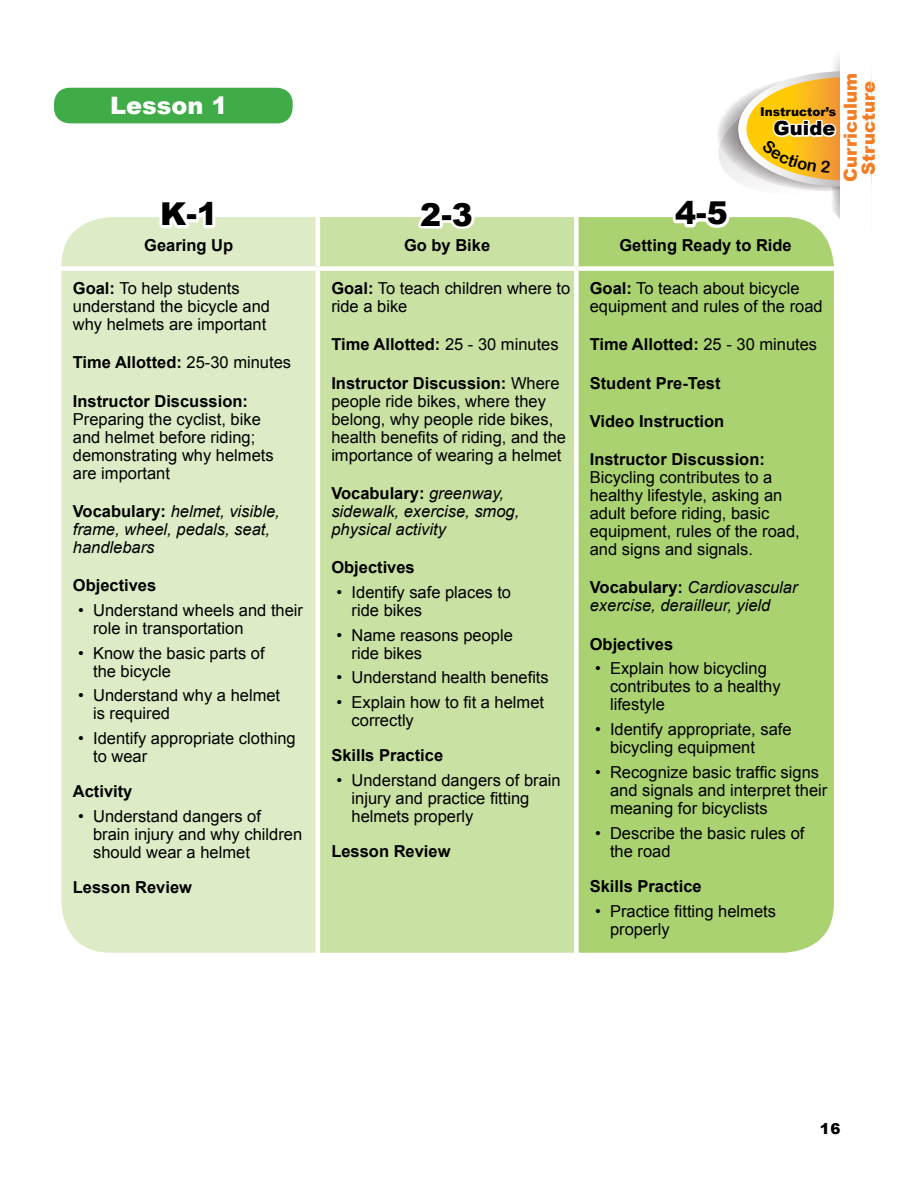
<style>
.page{position:relative;width:918px;height:1188px;background:#fff}
.page>*{position:absolute;margin:0;border:0;box-sizing:border-box;transform-origin:0 0}
.t1{font:900 31.5px "Arial";color:#000}
.t2{font:900 24px "Arial";color:#fff}
.t3{font:900 19.5px "Arial";color:#000}
.t4{font:900 18px/18px "Arial";color:#f47c22;text-align:center}
.t5{font:16.5px/18px "Arial";color:#000}
.t6{font:700 16.5px "Arial";color:#000}
.t7{font:italic 16.5px/18px "Arial";color:#000}
.t8{font:900 15px "Arial";color:#000}
.t9{font:900 12px "Arial";color:#000}
.s1{font-weight:700}
.s2{font-weight:400}
.s3{font-weight:700;font-style:normal}
</style>
<div class="page">
<div style="left:55px;top:89px;width:237px;height:34px;background:#40ac48;border-radius:15px"></div>
<div style="left:54px;top:88px;width:239px;height:35px;border:2px solid #40ac48;border-radius:15px"></div>
<div style="left:62px;top:218px;width:254px;height:734px;background:#ddecc6"></div>
<div style="left:320px;top:218px;width:254px;height:734px;background:#c9e1a3"></div>
<div style="left:579px;top:218px;width:254px;height:734px;background:#abd271"></div>
<div style="left:316px;top:266px;width:260px;height:5px;background:#fff"></div>
<div style="left:576px;top:266px;width:259px;height:5px;background:#fff"></div>
<div style="left:59px;top:266px;width:257px;height:5px;background:#fff"></div>
<div style="left:39px;top:195px;width:817px;height:780px;border:22px solid #fff;border-radius:61px"></div>
<svg style="left:414px;top:195px;width:65px;height:39px"></svg>
<svg style="left:156px;top:195px;width:62px;height:36px"></svg>
<svg style="left:670px;top:56px;width:185px;height:188px"></svg>
<h2 class="t2" style="left:110px;top:88px;width:119px">Lesson 1</h2>
<h1 class="t1" style="left:160px;top:191px;width:59px">K-1</h1>
<h1 class="t1" style="left:420px;top:191px;width:54px">2-3</h1>
<h1 class="t1" style="left:675px;top:190px;width:54px">4-5</h1>
<p class="t4" style="left:841px;top:182px;width:110px;rotate:-90deg">Curriculum<br>Structure</p>
<p class="t9" style="left:760px;top:103px;width:78px">Instructor’s</p>
<p class="t3" style="left:774px;top:114px;width:63px">Guide</p>
<p class="t6" style="left:144px;top:234px;width:90px">Gearing Up</p>
<p class="t6" style="left:404px;top:234px;width:88px">Go by Bike</p>
<p class="t6" style="left:619px;top:234px;width:174px">Getting Ready to Ride</p>
<p class="t5" style="left:73px;top:279px;width:199px"><span class="s1">Goal:</span> To help students understand the bicycle and why helmets are important</p>
<p class="t6" style="left:73px;top:352px;width:220px">Time Allotted: <span class="s2">25-30 minutes</span></p>
<p class="t6" style="left:73px;top:390px;width:177px">Instructor Discussion:</p>
<p class="t5" style="left:73px;top:410px;width:202px">Preparing the cyclist, bike and helmet before riding; demonstrating why helmets are important</p>
<p class="t7" style="left:73px;top:502px;width:208px"><span class="s3">Vocabulary:</span> helmet, visible, frame, wheel, pedals, seat, handlebars</p>
<p class="t6" style="left:73px;top:574px;width:85px">Objectives</p>
<p class="t5" style="left:93px;top:601px;width:212px;text-indent:-15px">• Understand wheels and their role in transportation</p>
<p class="t5" style="left:93px;top:644px;width:173px;text-indent:-15px">• Know the basic parts of the bicycle</p>
<p class="t5" style="left:93px;top:687px;width:189px;text-indent:-15px">• Understand why a helmet is required</p>
<p class="t5" style="left:93px;top:729px;width:204px;text-indent:-15px">• Identify appropriate clothing to wear</p>
<p class="t6" style="left:73px;top:781px;width:61px">Activity</p>
<p class="t5" style="left:93px;top:807px;width:211px;text-indent:-15px">• Understand dangers of<br>brain injury and why children should wear a helmet</p>
<p class="t6" style="left:73px;top:877px;width:121px">Lesson Review</p>
<p class="t5" style="left:590px;top:279px;width:234px"><span class="s1">Goal:</span> To teach about bicycle equipment and rules of the road</p>
<p class="t6" style="left:590px;top:334px;width:229px">Time Allotted: <span class="s2">25 - 30 minutes</span></p>
<p class="t6" style="left:590px;top:372px;width:132px">Student Pre-Test</p>
<p class="t6" style="left:590px;top:410px;width:136px">Video Instruction</p>
<p class="t6" style="left:590px;top:448px;width:177px">Instructor Discussion:</p>
<p class="t5" style="left:590px;top:468px;width:212px">Bicycling contributes to a healthy lifestyle, asking an adult before riding, basic equipment, rules of the road, and signs and signals.</p>
<p class="t7" style="left:590px;top:579px;width:209px"><span class="s3">Vocabulary:</span> Cardiovascular exercise, derailleur, yield</p>
<p class="t6" style="left:590px;top:633px;width:85px">Objectives</p>
<p class="t5" style="left:610px;top:660px;width:172px;text-indent:-15px">• Explain how bicycling contributes to a healthy lifestyle</p>
<p class="t5" style="left:610px;top:720px;width:183px;text-indent:-15px">• Identify appropriate, safe bicycling equipment</p>
<p class="t5" style="left:610px;top:763px;width:219px;text-indent:-15px">• Recognize basic traffic signs and signals and interpret their meaning for bicyclists</p>
<p class="t5" style="left:610px;top:824px;width:196px;text-indent:-15px">• Describe the basic rules of the road</p>
<p class="t6" style="left:590px;top:875px;width:113px">Skills Practice</p>
<p class="t5" style="left:610px;top:902px;width:167px;text-indent:-15px">• Practice fitting helmets properly</p>
<p class="t5" style="left:331px;top:279px;width:240px"><span class="s1">Goal:</span> To teach children where to ride a bike</p>
<p class="t6" style="left:331px;top:334px;width:229px">Time Allotted: <span class="s2">25 - 30 minutes</span></p>
<p class="t5" style="left:331px;top:374px;width:236px"><span class="s1">Instructor Discussion:</span> Where people ride bikes, where they belong, why people ride bikes, health benefits of riding, and the importance of wearing a helmet</p>
<p class="t7" style="left:331px;top:484px;width:189px"><span class="s3">Vocabulary:</span> greenway, sidewalk, exercise, smog, physical activity</p>
<p class="t6" style="left:331px;top:556px;width:85px">Objectives</p>
<p class="t5" style="left:352px;top:583px;width:161px;text-indent:-15px">• Identify safe places to ride bikes</p>
<p class="t5" style="left:352px;top:626px;width:163px;text-indent:-15px">• Name reasons people ride bikes</p>
<p class="t5" style="left:337px;top:669px;width:214px">• Understand health benefits</p>
<p class="t5" style="left:352px;top:693px;width:194px;text-indent:-15px">• Explain how to fit a helmet correctly</p>
<p class="t6" style="left:331px;top:745px;width:113px">Skills Practice</p>
<p class="t5" style="left:352px;top:771px;width:211px;text-indent:-15px">• Understand dangers of brain injury and practice fitting helmets properly</p>
<p class="t6" style="left:331px;top:841px;width:121px">Lesson Review</p>
<p class="t8" style="left:820px;top:1118px;width:22px">16</p>
</div>
